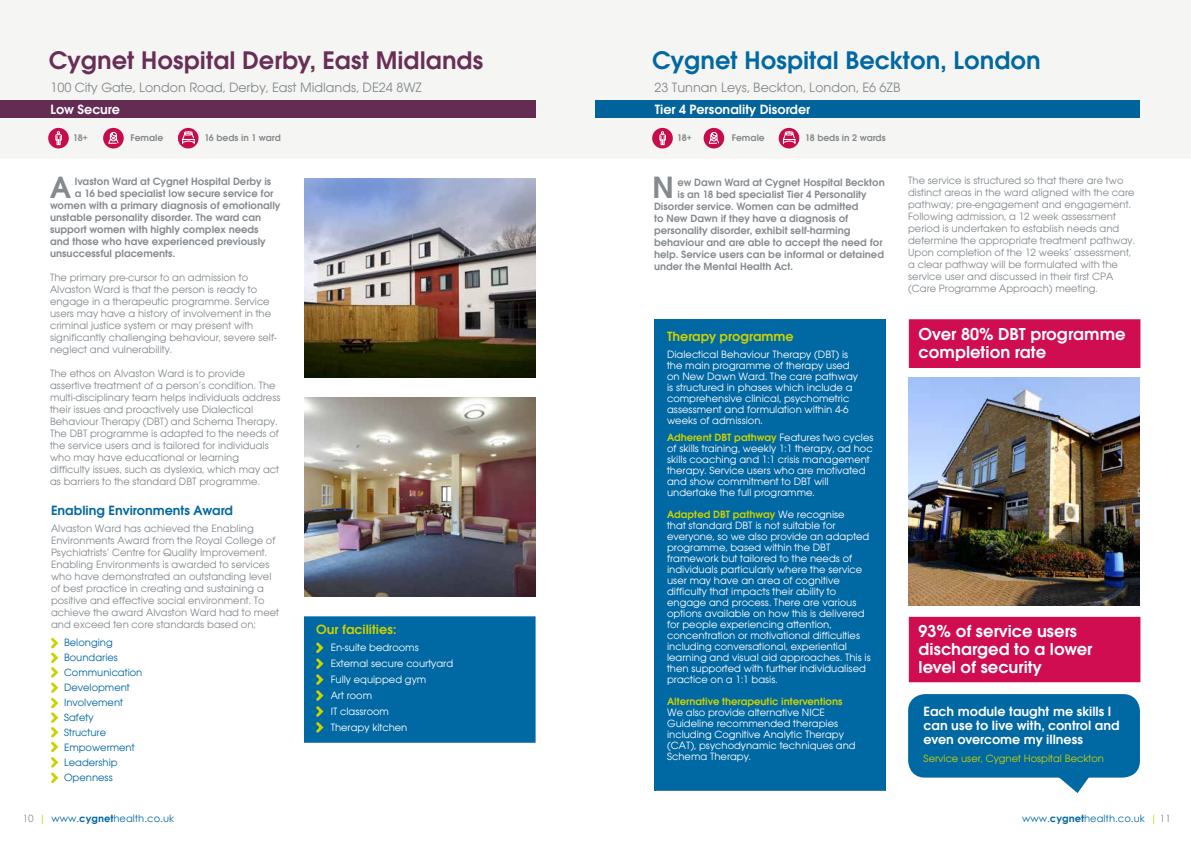
<style>
.page{position:relative;width:1191px;height:842px;background:#fff}
.page>*{position:absolute;margin:0;border:0;box-sizing:border-box;transform-origin:0 0}
.t1{font:600 32px "Avant Garde ITC";color:#848a8e}
.t2{font:600 26.5px "Avant Garde ITC";color:#692e57}
.t3{font:600 26.5px "Avant Garde ITC";color:#0068a3}
.t4{font:600 18px/18px "Avant Garde ITC";color:#fff}
.t5{font:600 14px/14px "Avant Garde ITC";color:#fff}
.t6{font:14px "Avant Garde ITC";color:#848a8e}
.t7{font:600 14px "Avant Garde ITC";color:#cad200}
.t8{font:600 14px "Avant Garde ITC";color:#0068a3}
.t9{font:11px/12px "Avant Garde ITC";color:#848a8e}
.t10{font:11px/11px "Avant Garde ITC";color:#fff}
.t11{font:600 11px "Avant Garde ITC";color:#848a8e}
.t12{font:11px/15px "Avant Garde ITC";color:#0068a3}
.t13{font:600 11px "Avant Garde ITC";color:#cad200}
.t14{font:11px "Avant Garde ITC";color:#cad200}
.t15{font:10px "Century Gothic";color:#0068a3}
.t16{font:600 10px "Avant Garde ITC";color:#848a8e}
.s1{font-weight:600;color:#cad200}
.s2{color:#848a8e}
.s3{color:#cad200}
.s4{font-weight:700}
</style>
<div class="page">
<div style="left:0;top:0;width:1191px;height:158px;background:#f5f5f3"></div>
<div style="left:0;top:100px;width:535px;height:18px;background:#692e57"></div>
<svg style="left:178px;top:128px;width:20px;height:20px"></svg>
<svg style="left:182px;top:131px;width:13px;height:13px"></svg>
<div style="left:48px;top:128px;width:21px;height:20px;background:#c70c4c;border-radius:50%"></div>
<svg style="left:55px;top:131px;width:7px;height:14px"></svg>
<svg style="left:51px;top:637px;width:8px;height:147px"></svg>
<div style="left:304px;top:616px;width:231px;height:127px;background:#0068a3"></div>
<img style="left:305px;top:397px;width:231px;height:200px">
<img style="left:305px;top:178px;width:231px;height:200px">
<div style="left:103px;top:128px;width:21px;height:20px;background:linear-gradient(to bottom,#c70f4e,#c70b4b);border-radius:50%"></div>
<svg style="left:108px;top:132px;width:10px;height:12px"></svg>
<div style="left:654px;top:319px;width:232px;height:472px;background:#0068a3"></div>
<div style="left:595px;top:100px;width:545px;height:18px;background:#00639b"></div>
<svg style="left:778px;top:128px;width:21px;height:20px"></svg>
<svg style="left:782px;top:131px;width:13px;height:13px"></svg>
<div style="left:652px;top:128px;width:21px;height:20px;background:#c70c4c;border-radius:50%"></div>
<svg style="left:659px;top:131px;width:7px;height:14px"></svg>
<img style="left:909px;top:378px;width:231px;height:228px">
<svg style="left:703px;top:128px;width:21px;height:20px"></svg>
<svg style="left:709px;top:132px;width:10px;height:12px"></svg>
<hr style="left:656px;top:790px;width:229px;height:1px;background:#848a8e">
<div style="left:909px;top:617px;width:231px;height:65px;background:#d00d50"></div>
<div style="left:908px;top:694px;width:232px;height:84px;background:#0068a3;border-radius:17px"></div>
<svg style="left:1053px;top:777px;width:43px;height:16px"></svg>
<div style="left:909px;top:319px;width:231px;height:49px;background:#d00d50"></div>
<h2 class="t2" style="left:49px;top:44px;width:436px">Cygnet Hospital Derby, East Midlands</h2>
<p class="t6" style="left:50px;top:79px;width:373px">100 City Gate, London Road, Derby, East Midlands, DE24 8WZ</p>
<p class="t5" style="left:50px;top:102px;width:71px">Low Secure</p>
<p class="t16" style="left:73px;top:132px;width:16px">18+</p>
<p class="t16" style="left:130px;top:132px;width:34px">Female</p>
<p class="t16" style="left:204px;top:132px;width:78px">16 beds in 1 ward</p>
<p class="t11" style="left:75px;top:175px;width:198px">lvaston Ward at Cygnet Hospital Derby is</p>
<p class="t11" style="left:75px;top:187px;width:200px">a 16 bed specialist low secure service for</p>
<p class="t11" style="left:50px;top:199px;width:232px">women with a primary diagnosis of emotionally</p>
<p class="t11" style="left:50px;top:211px;width:213px">unstable personality disorder. The ward can</p>
<p class="t11" style="left:50px;top:223px;width:210px">support women with highly complex needs</p>
<p class="t11" style="left:50px;top:235px;width:217px">and those who have experienced previously</p>
<p class="t11" style="left:50px;top:247px;width:127px">unsuccessful placements.</p>
<p class="t9" style="left:50px;top:272px;width:228px">The primary pre-cursor to an admission to Alvaston Ward is that the person is ready to engage in a therapeutic programme. Service users may have a history of involvement in the criminal justice system or may present with significantly challenging behaviour, severe self&shy;neglect and vulnerability.</p>
<p class="t9" style="left:50px;top:368px;width:232px">The ethos on Alvaston Ward is to provide assertive treatment of a person’s condition. The multi-disciplinary team helps individuals address their issues and proactively use Dialectical Behaviour Therapy (DBT) and Schema Therapy.<br>The DBT programme is adapted to the needs of the service users and is tailored for individuals who may have educational or learning difficulty issues, such as dyslexia, which may act as barriers to the standard DBT programme.</p>
<h1 class="t1" style="left:50px;top:169px;width:22px">A</h1>
<p class="t8" style="left:51px;top:502px;width:184px">Enabling Environments Award</p>
<p class="t9" style="left:51px;top:522px;width:229px">Alvaston Ward has achieved the Enabling Environments Award from the Royal College of Psychiatrists’ Centre for Quality Improvement.<br>Enabling Environments is awarded to services who have demonstrated an outstanding level of best practice in creating and sustaining a positive and effective social environment. To achieve the award Alvaston Ward had to meet and exceed ten core standards based on;</p>
<p class="t12" style="left:64px;top:634px;width:80px">Belonging<br>Boundaries<br>Communication<br>Development<br>Involvement<br>Safety<br>Structure<br>Empowerment<br>Leadership<br>Openness</p>
<p class="t7" style="left:316px;top:621px;width:82px">Our facilities:</p>
<p class="t10" style="left:331px;top:640px;width:124px;line-height:16px">En-suite bedrooms<br>External secure courtyard<br>Fully equipped gym<br>Art room<br>IT classroom<br>Therapy kitchen</p>
<h2 class="t3" style="left:652px;top:44px;width:390px">Cygnet Hospital Beckton, London</h2>
<p class="t6" style="left:654px;top:79px;width:248px">23 Tunnan Leys, Beckton, London, E6 6ZB</p>
<p class="t5" style="left:655px;top:102px;width:157px">Tier 4 Personality Disorder</p>
<p class="t16" style="left:677px;top:132px;width:16px">18+</p>
<p class="t16" style="left:732px;top:132px;width:34px">Female</p>
<p class="t16" style="left:805px;top:132px;width:82px">18 beds in 2 wards</p>
<p class="t11" style="left:677px;top:175px;width:209px">ew Dawn Ward at Cygnet Hospital Beckton</p>
<p class="t11" style="left:677px;top:187px;width:191px">is an 18 bed specialist Tier 4 Personality</p>
<p class="t11" style="left:654px;top:199px;width:206px">Disorder service. Women can be admitted</p>
<p class="t11" style="left:654px;top:211px;width:196px">to New Dawn if they have a diagnosis of</p>
<p class="t11" style="left:654px;top:223px;width:198px">personality disorder, exhibit self-harming</p>
<p class="t11" style="left:654px;top:235px;width:230px">behaviour and are able to accept the need for</p>
<p class="t11" style="left:654px;top:247px;width:231px">help. Service users can be informal or detained</p>
<p class="t11" style="left:654px;top:259px;width:140px">under the Mental Health Act.</p>
<h1 class="t1" style="left:652px;top:169px;width:23px">N</h1>
<p class="t9" style="left:908px;top:175px;width:228px">The service is structured so that there are two distinct areas in the ward aligned with the care pathway; pre-engagement and engagement.<br>Following admission, a 12 week assessment period is undertaken to establish needs and determine the appropriate treatment pathway.<br>Upon completion of the 12 weeks’ assessment, a clear pathway will be formulated with the service user and discussed in their first CPA (Care Programme Approach) meeting.</p>
<p class="t7" style="left:667px;top:328px;width:128px">Therapy programme</p>
<p class="t10" style="left:667px;top:349px;width:192px">Dialectical Behaviour Therapy (DBT) is the main programme of therapy used on New Dawn Ward. The care pathway is structured in phases which include a comprehensive clinical, psychometric assessment and formulation within 4-6 weeks of admission.</p>
<p class="t10" style="left:667px;top:432px;width:208px"><span class="s1">Adherent DBT pathway</span> Features two cycles of skills training, weekly 1:1 therapy, ad hoc skills coaching and 1:1 crisis management therapy. Service users who are motivated and show commitment to DBT will undertake the full programme.</p>
<p class="t10" style="left:667px;top:509px;width:205px"><span class="s1">Adapted DBT pathway</span> We recognise<br>that standard DBT is not suitable for everyone, so we also provide an adapted programme, based within the DBT framework but tailored to the needs of individuals particularly where the service user may have an area of cognitive difficulty that impacts their ability to engage and process. There are various options available on how this is delivered for people experiencing attention, concentration or motivational difficulties including conversational, experiential learning and visual aid approaches. This is then supported with further individualised practice on a 1:1 basis.</p>
<p class="t13" style="left:667px;top:695px;width:177px">Alternative therapeutic interventions</p>
<p class="t10" style="left:667px;top:707px;width:190px">We also provide alternative NICE<br>Guideline recommended therapies including Cognitive Analytic Therapy (CAT), psychodynamic techniques and<br>Schema Therapy.</p>
<h3 class="t4" style="left:918px;top:325px;width:208px">Over 80% DBT programme completion rate</h3>
<h3 class="t4" style="left:918px;top:622px;width:175px">93% of service users discharged to a lower level of security</h3>
<p class="t5" style="left:923px;top:704px;width:197px">Each module taught me skills I can use to live with, control and even overcome my illness</p>
<p class="t14" style="left:923px;top:752px;width:182px">Service user, Cygnet Hospital Beckton</p>
<p class="t15" style="left:23px;top:811px;width:153px"><span class="s2">10</span> <span class="s3">|</span> www.<span class="s4">cygnet</span>health.co.uk</p>
<p class="t15" style="left:1022px;top:811px;width:150px">www.<span class="s4">cygnet</span>health.co.uk <span class="s3">|</span> <span class="s2">11</span></p>
</div>
